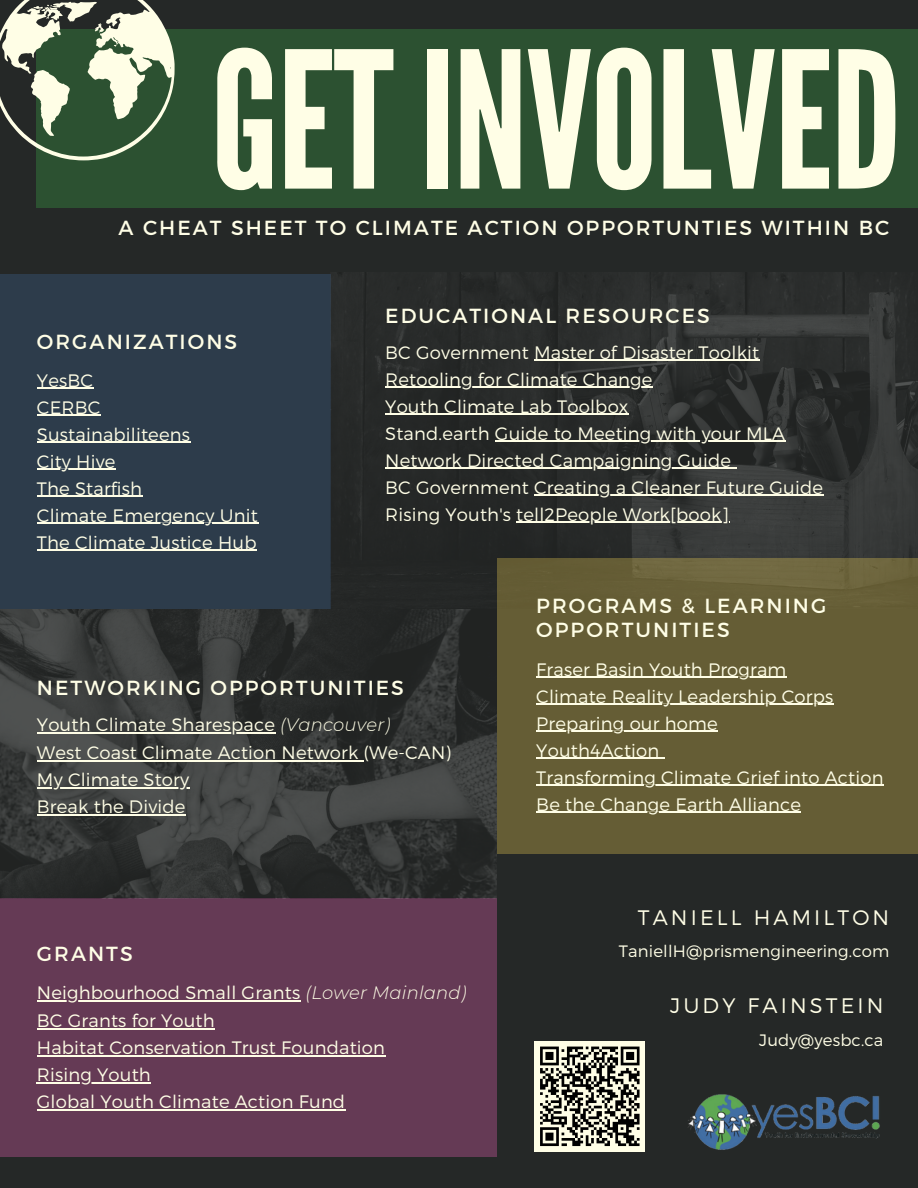
<style>
.page{position:relative;width:918px;height:1188px;background:#252827}
.page>*{position:absolute;margin:0;border:0;box-sizing:border-box;transform-origin:0 0}
.t1{font:189.75px "League Gothic";letter-spacing:-.01em;color:#fffee6}
.t2{font:300 21px "Montserrat";letter-spacing:.15em;color:#fffee6}
.t3{font:20.4px/23.7px "Montserrat";letter-spacing:.1em;color:#fffee6}
.t4{font:300 18px/27px "Montserrat";letter-spacing:.01em;color:#fffee6}
.t5{font:300 16.5px "Montserrat";letter-spacing:.01em;color:#fffee6}
.s1{font-style:italic}
</style>
<div class="page">
<div style="left:37px;top:29px;width:881px;height:179px;background:#2c5131"></div>
<div style="left:0;top:275px;width:331px;height:334px;background:#2d3c4b"></div>
<div style="left:0;top:898px;width:496px;height:259px;background:#653a55"></div>
<img style="left:340px;top:273px;width:578px;height:302px">
<img style="left:0;top:609px;width:496px;height:289px">
<div style="left:497px;top:558px;width:421px;height:296px;background:#655d35"></div>
<img style="left:688px;top:1094px;width:192px;height:56px">
<svg style="left:0;top:0;width:175px;height:160px"></svg>
<hr style="left:37px;top:388px;width:56px;height:1px;background:#fffee6">
<hr style="left:37px;top:415px;width:64px;height:1px;background:#fffee6">
<hr style="left:37px;top:442px;width:153px;height:1px;background:#fffee6">
<hr style="left:37px;top:469px;width:79px;height:1px;background:#fffee6">
<hr style="left:37px;top:496px;width:105px;height:1px;background:#fffee6">
<hr style="left:37px;top:523px;width:221px;height:1px;background:#fffee6">
<hr style="left:37px;top:550px;width:220px;height:1px;background:#fffee6">
<hr style="left:536px;top:677px;width:251px;height:1px;background:#fffee6">
<hr style="left:536px;top:704px;width:297px;height:1px;background:#fffee6">
<hr style="left:536px;top:731px;width:182px;height:1px;background:#fffee6">
<hr style="left:536px;top:758px;width:124px;height:1px;background:#fffee6">
<hr style="left:536px;top:785px;width:348px;height:1px;background:#fffee6">
<hr style="left:536px;top:812px;width:265px;height:1px;background:#fffee6">
<hr style="left:37px;top:732px;width:238px;height:1px;background:#fffee6">
<hr style="left:37px;top:760px;width:327px;height:2px;background:#fffee6">
<hr style="left:37px;top:787px;width:152px;height:2px;background:#fffee6">
<hr style="left:37px;top:814px;width:149px;height:2px;background:#fffee6">
<hr style="left:37px;top:1000px;width:263px;height:2px;background:#fffee6">
<hr style="left:37px;top:1029px;width:178px;height:1px;background:#fffee6">
<hr style="left:37px;top:1056px;width:348px;height:1px;background:#fffee6">
<hr style="left:37px;top:1083px;width:114px;height:1px;background:#fffee6">
<hr style="left:37px;top:1110px;width:308px;height:1px;background:#fffee6">
<hr style="left:534px;top:360px;width:225px;height:1px;background:#fffee6">
<hr style="left:385px;top:387px;width:268px;height:1px;background:#fffee6">
<hr style="left:385px;top:414px;width:244px;height:1px;background:#fffee6">
<hr style="left:495px;top:441px;width:290px;height:1px;background:#fffee6">
<hr style="left:385px;top:468px;width:346px;height:1px;background:#fffee6">
<hr style="left:534px;top:495px;width:289px;height:1px;background:#fffee6">
<hr style="left:516px;top:522px;width:213px;height:1px;background:#fffee6">
<div style="left:535px;top:1041px;width:110px;height:110px;background:#fffee6"></div>
<svg style="left:540px;top:1046px;width:100px;height:101px"></svg>
<h1 class="t1" style="left:211px;top:11px;width:692px">GETINVOLVED</h1>
<p class="t3" style="left:119px;top:215px;width:772px">A CHEAT SHEET TO CLIMATE ACTION OPPORTUNTIES WITHIN BC</p>
<p class="t3" style="left:37px;top:329px;width:202px">ORGANIZATIONS</p>
<p class="t4" style="left:37px;top:366px;width:223px">YesBC<br>CERBC<br>Sustainabiliteens<br>City Hive<br>The Starfish<br>Climate Emergency Unit<br>The Climate Justice Hub</p>
<p class="t3" style="left:385px;top:303px;width:326px">EDUCATIONAL RESOURCES</p>
<p class="t4" style="left:385px;top:338px;width:439px">BC Government Master of Disaster Toolkit Retooling for Climate Change<br>Youth Climate Lab Toolbox<br>Stand.earth Guide to Meeting with your MLA Network Directed Campaigning Guide<br>BC Government Creating a Cleaner Future Guide Rising Youth's tell2People Work[book]</p>
<p class="t3" style="left:536px;top:593px;width:292px">PROGRAMS &amp; LEARNING<br>OPPORTUNITIES</p>
<p class="t3" style="left:37px;top:675px;width:369px">NETWORKING OPPORTUNITIES</p>
<p class="t4" style="left:37px;top:710px;width:416px">Youth Climate Sharespace <span class="s1">(Vancouver)<br></span>West Coast Climate Action Network (We-CAN)<br>My Climate Story<br>Break the Divide</p>
<p class="t3" style="left:37px;top:941px;width:97px">GRANTS</p>
<p class="t4" style="left:37px;top:978px;width:431px">Neighbourhood Small Grants <span class="s1">(Lower Mainland)<br></span>BC Grants for Youth<br>Habitat Conservation Trust Foundation<br>Rising Youth<br>Global Youth Climate Action Fund</p>
<p class="t4" style="left:536px;top:655px;width:349px">Fraser Basin Youth Program<br>Climate Reality Leadership Corps<br>Preparing our home<br>Youth4Action<br>Transforming Climate Grief into Action<br>Be the Change Earth Alliance</p>
<p class="t2" style="left:638px;top:904px;width:253px">TANIELL HAMILTON</p>
<p class="t5" style="left:619px;top:941px;width:272px">TaniellH@prismengineering.com</p>
<p class="t2" style="left:670px;top:992px;width:215px">JUDY FAINSTEIN</p>
<p class="t5" style="left:759px;top:1029px;width:126px">Judy@yesbc.ca</p>
</div>
